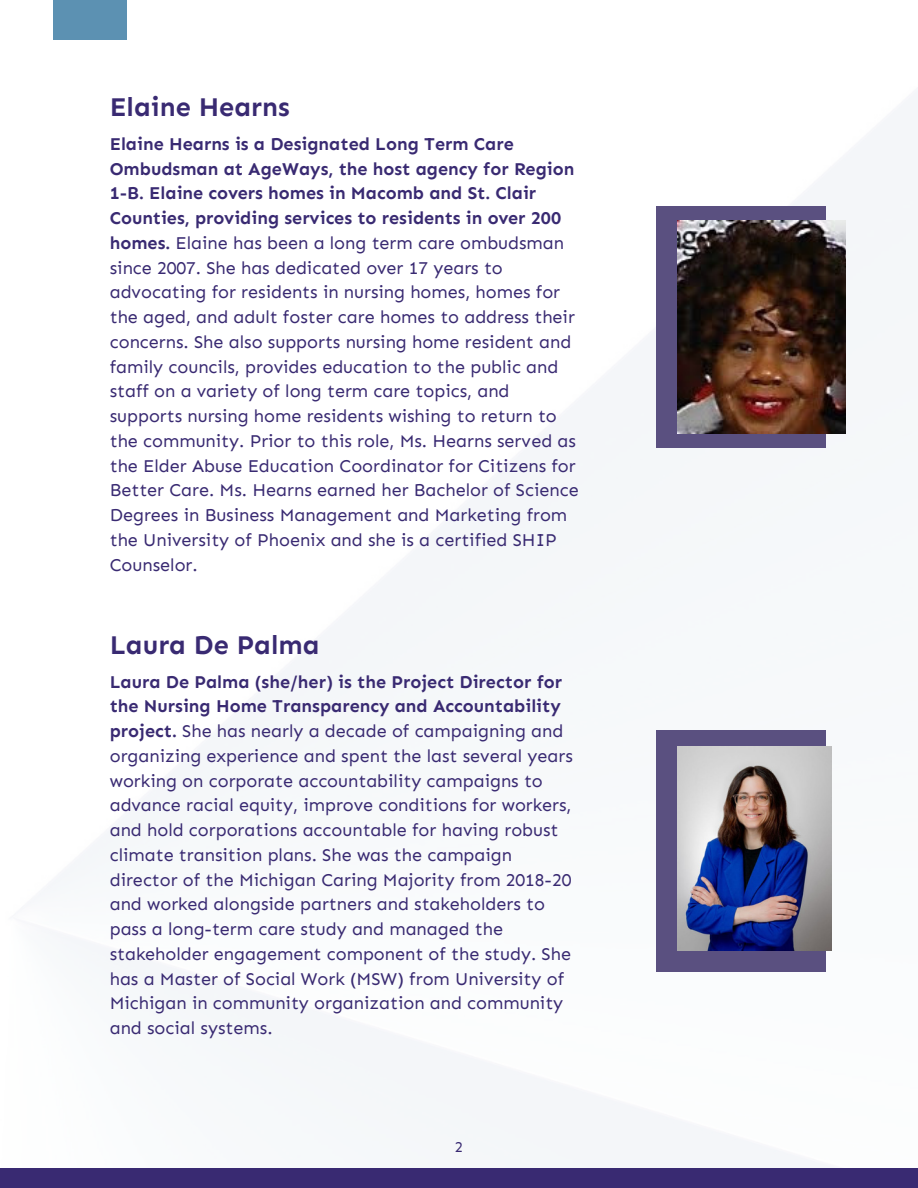
<style>
.page{position:relative;width:918px;height:1188px;background:#fff}
.page>*{position:absolute;margin:0;border:0;box-sizing:border-box;transform-origin:0 0}
.t1{font:700 27px "Sen";color:#392a72}
.t2{font:18px/24.8px "Sen";color:#392a72}
.t3{font:15px "Sen";color:#392a72}
.s1{font-weight:700}
</style>
<div class="page">
<img style="left:0;top:39px;width:918px;height:1130px">
<div style="left:656px;top:206px;width:170px;height:242px;background:#5a5080"></div>
<div style="left:656px;top:730px;width:170px;height:242px;background:#5a5080"></div>
<div style="left:53px;top:0;width:74px;height:39px;background:#5c91b2"></div>
<img style="left:678px;top:220px;width:167px;height:214px">
<img style="left:678px;top:746px;width:154px;height:205px">
<div style="left:0;top:1169px;width:918px;height:19px;background:#392a72"></div>
<p class="t1" style="left:110px;top:91px;width:181px">Elaine Hearns</p>
<p class="t2" style="left:110px;top:131px;width:471px"><span class="s1">Elaine Hearns is a Designated Long Term Care Ombudsman at AgeWays, the host agency for Region 1-B. Elaine covers homes in Macomb and St. Clair Counties, providing services to residents in over 200 homes.</span> Elaine has been a long term care ombudsman since 2007. She has dedicated over 17 years to advocating for residents in nursing homes, homes for the aged, and adult foster care homes to address their concerns. She also supports nursing home resident and family councils, provides education to the public and staff on a variety of long term care topics, and supports nursing home residents wishing to return to the community. Prior to this role, Ms. Hearns served as the Elder Abuse Education Coordinator for Citizens for Better Care. Ms. Hearns earned her Bachelor of Science Degrees in Business Management and Marketing from the University of Phoenix and she is a certified SHIP Counselor.</p>
<p class="t1" style="left:110px;top:628px;width:211px">Laura De Palma</p>
<h1 class="t2" style="left:110px;top:669px;width:465px"><span class="s1">Laura De Palma (she/her) is the Project Director for the Nursing Home Transparency and Accountability project.</span> She has nearly a decade of campaigning and organizing experience and spent the last several years working on corporate accountability campaigns to advance racial equity, improve conditions for workers, and hold corporations accountable for having robust climate transition plans. She was the campaign director of the Michigan Caring Majority from 2018-20 and worked alongside partners and stakeholders to pass a long-term care study and managed the stakeholder engagement component of the study. She has a Master of Social Work (MSW) from University of Michigan in community organization and community and social systems.</h1>
<p class="t3" style="left:455px;top:1138px;width:10px">2</p>
</div>
